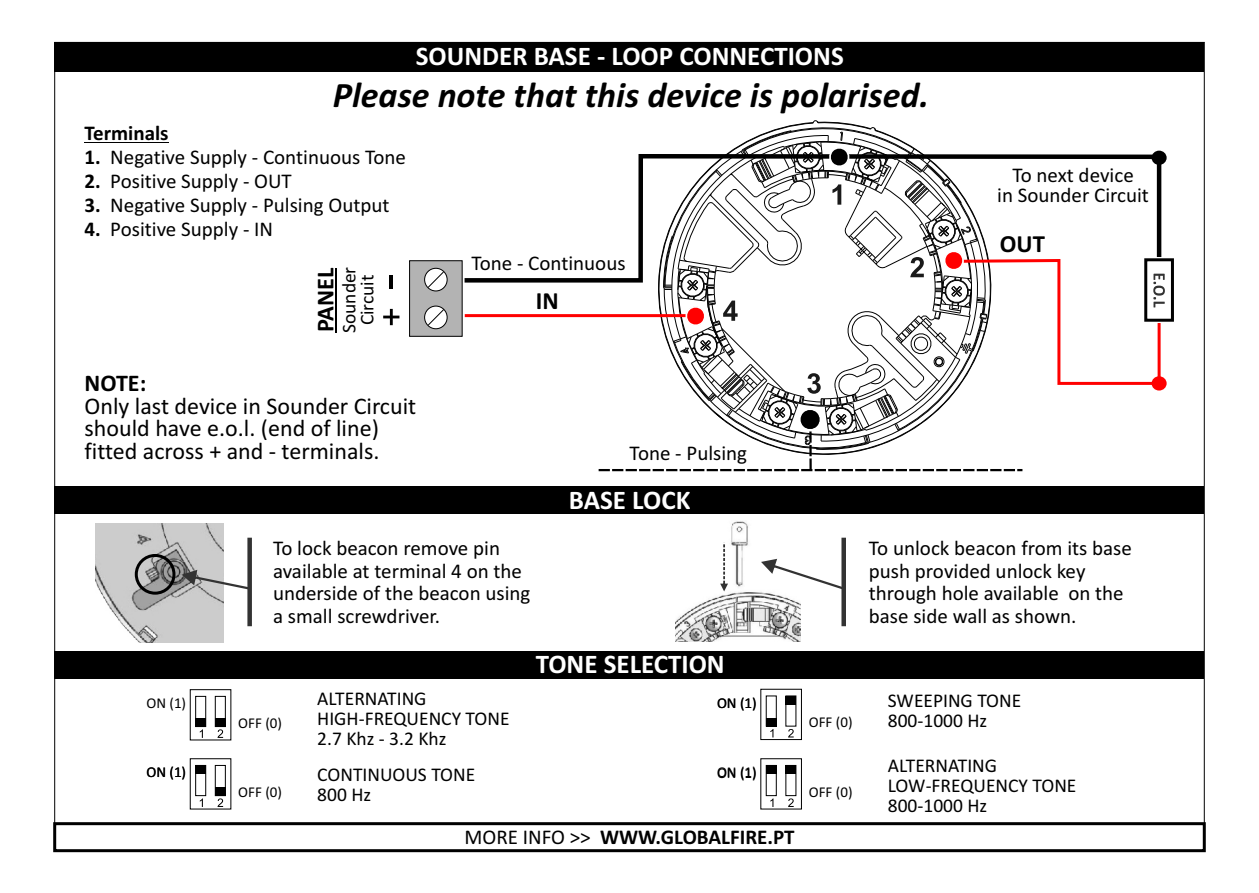
<style>
.page{position:relative;width:1259px;height:893px;background:#fff}
.page>*{position:absolute;margin:0;border:0;box-sizing:border-box;transform-origin:0 0}
.t1{font:italic 700 36px "Calibri";color:#000}
.t2{font:700 27px "Calibri";color:#fff}
.t3{font:700 24.6px "Calibri";color:#000}
.t4{font:700 24.3px "Calibri";color:#000}
.t5{font:24px/22.5px "Calibri";color:#000}
.t6{font:700 24px "Calibri";color:#000}
.t7{font:21px/22.5px "Calibri";color:#000}
.t8{font:700 21px "Calibri";color:#000}
.t9{font:19.5px/20.1px "Calibri";color:#000}
.t10{font:15px "Calibri";color:#000}
.s1{font-weight:700}
.s2{font-weight:400}
</style>
<div class="page">
<div style="left:55px;top:487px;width:1149px;height:27px;background:#000"></div>
<div style="left:55px;top:42px;width:1149px;height:29px;background:#000"></div>
<img style="left:95px;top:524px;width:128px;height:119px">
<img style="left:675px;top:550px;width:125px;height:92px">
<svg style="left:720px;top:550px;width:8px;height:41px"></svg>
<div style="left:135px;top:554px;width:40px;height:41px;border:3px solid #000;border-radius:50%"></div>
<svg style="left:761px;top:559px;width:80px;height:31px"></svg>
<hr style="left:85px;top:142px;width:84px;height:1px;background:#000">
<div style="left:247px;top:538px;width:5px;height:88px;background:#333"></div>
<div style="left:841px;top:538px;width:5px;height:88px;background:#333"></div>
<svg style="left:182px;top:570px;width:66px;height:20px"></svg>
<svg style="left:464px;top:278px;width:134px;height:5px"></svg>
<hr style="left:465px;top:314px;width:229px;height:3px;background:#f00">
<div style="left:1151px;top:376px;width:15px;height:15px;background:#f00;border-radius:50%"></div>
<svg style="left:409px;top:260px;width:54px;height:77px;background:#adadad"></svg>
<hr style="left:336px;top:268px;width:1px;height:64px;background:#000">
<svg style="left:383px;top:309px;width:16px;height:16px"></svg>
<hr style="left:389px;top:275px;width:4px;height:14px;background:#000">
<svg style="left:190px;top:689px;width:41px;height:52px"></svg>
<div style="left:215px;top:718px;width:10px;height:8px;background:#000"></div>
<svg style="left:190px;top:758px;width:41px;height:52px"></svg>
<div style="left:215px;top:787px;width:10px;height:9px;background:#000"></div>
<div style="left:55px;top:651px;width:1149px;height:27px;background:#000"></div>
<svg style="left:760px;top:689px;width:42px;height:51px"></svg>
<div style="left:786px;top:696px;width:10px;height:8px;background:#000"></div>
<svg style="left:760px;top:758px;width:42px;height:52px"></svg>
<div style="left:786px;top:765px;width:10px;height:9px;background:#000"></div>
<svg style="left:53px;top:821px;width:1153px;height:32px"></svg>
<div style="left:1144px;top:258px;width:30px;height:64px;border:3px solid #000"></div>
<svg style="left:598px;top:71px;width:567px;height:416px"></svg>
<p class="t2" style="left:416px;top:45px;width:429px">SOUNDER BASE - LOOP CONNECTIONS</p>
<h1 class="t1" style="left:333px;top:80px;width:597px">Please note that this device is polarised.</h1>
<p class="t8" style="left:85px;top:124px;width:86px">Terminals</p>
<p class="t7" style="left:85px;top:171px;width:209px"><span class="s1">2.</span> Positive Supply - OUT</p>
<p class="t7" style="left:85px;top:196px;width:306px"><span class="s1">3.</span> Negative Supply - Pulsing Output</p>
<p class="t7" style="left:85px;top:220px;width:190px"><span class="s1">4.</span> Positive Supply - IN</p>
<p class="t7" style="left:85px;top:147px;width:323px"><span class="s1">1.</span> Negative Supply - Continuous Tone</p>
<p class="t4" style="left:315px;top:332px;width:66px;rotate:-90deg">PANEL</p>
<p class="t9" style="left:342px;top:333px;width:68px;line-height:17.7px;text-align:center;rotate:-90deg">Sounder<br>Circuit</p>
<p class="t6" style="left:85px;top:373px;width:63px">NOTE:</p>
<p class="t5" style="left:85px;top:396px;width:333px">Only last device in Sounder Circuit should have e.o.l. (end of line) fitted across + and - terminals.</p>
<p class="t7" style="left:471px;top:253px;width:156px">Tone - Continuous</p>
<p class="t3" style="left:536px;top:290px;width:24px">IN</p>
<p class="t7" style="left:629px;top:444px;width:119px">Tone - Pulsing</p>
<p class="t2" style="left:569px;top:489px;width:123px">BASE LOCK</p>
<p class="t7" style="left:997px;top:166px;width:153px;line-height:20.4px;text-align:center">To next device<br>in Sounder Circuit</p>
<p class="t3" style="left:1000px;top:233px;width:47px">OUT</p>
<p class="t7" style="left:273px;top:539px;width:259px">To lock beacon remove pin available at terminal 4 on the underside of the beacon using a small screwdriver.</p>
<p class="t7" style="left:869px;top:539px;width:264px">To unlock beacon from its base push provided unlock key through hole available on the base side wall as shown.</p>
<p class="t10" style="left:146px;top:697px;width:41px">ON (1)</p>
<p class="t10" style="left:146px;top:766px;width:41px">ON (1)</p>
<p class="t10" style="left:238px;top:716px;width:45px">OFF (0)</p>
<p class="t10" style="left:238px;top:785px;width:45px">OFF (0)</p>
<p class="t9" style="left:317px;top:690px;width:194px">ALTERNATING<br>HIGH-FREQUENCY TONE<br>2.7 Khz - 3.2 Khz</p>
<p class="t2" style="left:536px;top:653px;width:190px">TONE SELECTION</p>
<p class="t10" style="left:717px;top:697px;width:41px">ON (1)</p>
<p class="t10" style="left:809px;top:716px;width:45px">OFF (0)</p>
<p class="t9" style="left:888px;top:692px;width:135px">SWEEPING TONE<br>800-1000 Hz</p>
<p class="t9" style="left:317px;top:766px;width:160px">CONTINUOUS TONE<br>800 Hz</p>
<p class="t9" style="left:888px;top:757px;width:190px">ALTERNATING<br>LOW-FREQUENCY TONE<br>800-1000 Hz</p>
<p class="t8" style="left:464px;top:828px;width:331px"><span class="s2">MORE INFO &gt;&gt;</span> WWW.GLOBALFIRE.PT</p>
<p class="t10" style="left:717px;top:766px;width:41px">ON (1)</p>
<p class="t10" style="left:809px;top:785px;width:45px">OFF (0)</p>
</div>
